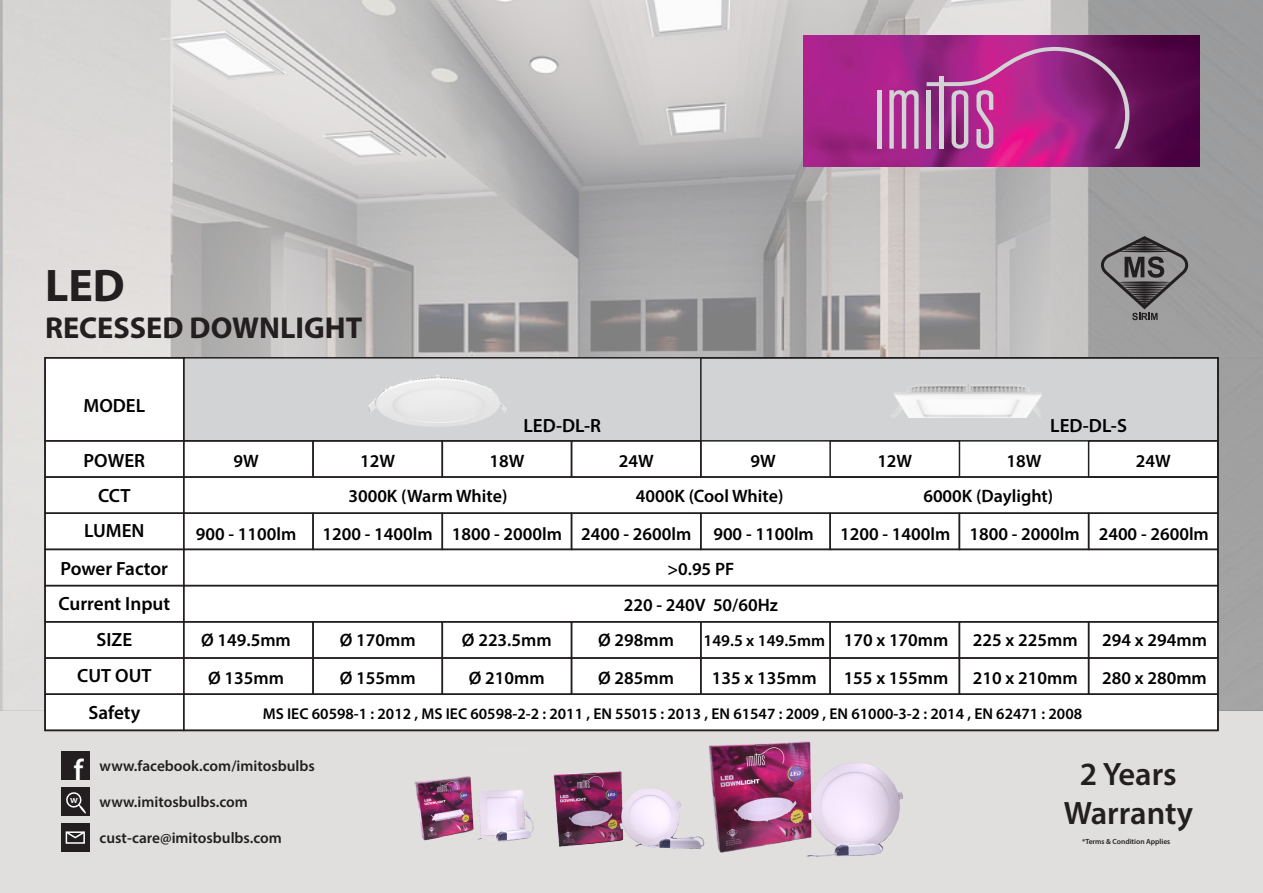
<style>
.page{position:relative;width:1263px;height:893px;background:#fff}
.page>*{position:absolute;margin:0;border:0;box-sizing:border-box;transform-origin:0 0}
.t1{font:700 45.9px "Myriad Pro";color:#231f20}
.t2{font:600 32.55px/39px "Myriad Pro";color:#231f20;text-align:center}
.t3{font:700 30.3px "Myriad Pro";color:#231f20}
.t4{font:600 29.85px "Myriad Pro";color:#fff}
.t5{font:600 19.2px/35.1px "Myriad Pro";color:#000;text-align:center}
.t6{font:600 18px/35.1px "Myriad Pro";color:#000}
.t7{font:600 16.5px "Myriad Pro";color:#000}
.t8{font:600 15.75px "Myriad Pro";color:#000}
.t9{font:600 15.3px "Myriad Pro";color:#231f20}
.t10{font:600 10.35px "Myriad Pro";color:#fff}
.t11{font:600 7.5px "Myriad Pro";color:#231f20}
.s1{font-size:18px}
</style>
<div class="page">
<div style="left:0;top:710px;width:1263px;height:183px;background:#e1dfde"></div>
<div style="left:61px;top:752px;width:28px;height:28px;background:#231f20"></div>
<div style="left:61px;top:788px;width:28px;height:28px;background:#231f20"></div>
<svg style="left:66px;top:792px;width:20px;height:22px"></svg>
<div style="left:61px;top:823px;width:28px;height:29px;background:#231f20"></div>
<div style="left:66px;top:831px;width:19px;height:13px;border:2px solid #fff"></div>
<svg style="left:65px;top:831px;width:20px;height:8px"></svg>
<img style="left:0;top:0;width:1263px;height:710px">
<img style="left:414px;top:741px;width:489px;height:116px">
<svg style="left:1097px;top:234px;width:95px;height:86px;background:#807f80"></svg>
<div style="left:44px;top:357px;width:1175px;height:374px;background:#fff"></div>
<div style="left:184px;top:358px;width:517px;height:83px;background:#d1d3d4"></div>
<div style="left:699px;top:358px;width:519px;height:83px;background:#d1d3d4"></div>
<img style="left:368px;top:375px;width:139px;height:52px">
<img style="left:891px;top:384px;width:151px;height:34px">
<div style="left:183px;top:357px;width:1036px;height:85px;border:2px solid #231f20"></div>
<div style="left:44px;top:440px;width:140px;height:38px;border:2px solid #231f20"></div>
<div style="left:44px;top:476px;width:140px;height:38px;border:2px solid #231f20"></div>
<div style="left:44px;top:357px;width:140px;height:85px;border:2px solid #231f20"></div>
<div style="left:700px;top:357px;width:519px;height:121px;border:2px solid #231f20"></div>
<div style="left:183px;top:440px;width:131px;height:38px;border:2px solid #231f20"></div>
<div style="left:312px;top:440px;width:131px;height:38px;border:2px solid #231f20"></div>
<div style="left:441px;top:440px;width:131px;height:38px;border:2px solid #231f20"></div>
<div style="left:571px;top:440px;width:131px;height:38px;border:2px solid #231f20"></div>
<div style="left:829px;top:440px;width:131px;height:38px;border:2px solid #231f20"></div>
<div style="left:1088px;top:440px;width:131px;height:38px;border:2px solid #231f20"></div>
<div style="left:700px;top:512px;width:131px;height:38px;border:2px solid #231f20"></div>
<div style="left:571px;top:512px;width:131px;height:38px;border:2px solid #231f20"></div>
<div style="left:183px;top:512px;width:131px;height:38px;border:2px solid #231f20"></div>
<div style="left:312px;top:512px;width:131px;height:38px;border:2px solid #231f20"></div>
<div style="left:441px;top:512px;width:131px;height:38px;border:2px solid #231f20"></div>
<div style="left:829px;top:512px;width:131px;height:38px;border:2px solid #231f20"></div>
<div style="left:958px;top:512px;width:131px;height:38px;border:2px solid #231f20"></div>
<div style="left:1088px;top:512px;width:131px;height:38px;border:2px solid #231f20"></div>
<div style="left:183px;top:549px;width:1036px;height:37px;border:2px solid #231f20"></div>
<div style="left:183px;top:585px;width:1036px;height:38px;border:2px solid #231f20"></div>
<div style="left:44px;top:549px;width:140px;height:37px;border:2px solid #231f20"></div>
<div style="left:44px;top:693px;width:140px;height:38px;border:2px solid #231f20"></div>
<div style="left:183px;top:693px;width:1036px;height:38px;border:2px solid #231f20"></div>
<div style="left:44px;top:621px;width:140px;height:38px;border:2px solid #231f20"></div>
<div style="left:700px;top:621px;width:131px;height:38px;border:2px solid #231f20"></div>
<div style="left:571px;top:621px;width:131px;height:38px;border:2px solid #231f20"></div>
<div style="left:183px;top:621px;width:131px;height:38px;border:2px solid #231f20"></div>
<div style="left:312px;top:621px;width:131px;height:38px;border:2px solid #231f20"></div>
<div style="left:441px;top:621px;width:131px;height:38px;border:2px solid #231f20"></div>
<div style="left:829px;top:621px;width:131px;height:38px;border:2px solid #231f20"></div>
<div style="left:958px;top:621px;width:131px;height:38px;border:2px solid #231f20"></div>
<div style="left:1088px;top:621px;width:131px;height:38px;border:2px solid #231f20"></div>
<div style="left:44px;top:657px;width:140px;height:38px;border:2px solid #231f20"></div>
<div style="left:700px;top:657px;width:131px;height:38px;border:2px solid #231f20"></div>
<div style="left:571px;top:657px;width:131px;height:38px;border:2px solid #231f20"></div>
<div style="left:183px;top:657px;width:131px;height:38px;border:2px solid #231f20"></div>
<div style="left:312px;top:657px;width:131px;height:38px;border:2px solid #231f20"></div>
<div style="left:441px;top:657px;width:131px;height:38px;border:2px solid #231f20"></div>
<div style="left:44px;top:585px;width:140px;height:38px;border:2px solid #231f20"></div>
<div style="left:829px;top:657px;width:131px;height:38px;border:2px solid #231f20"></div>
<div style="left:958px;top:657px;width:131px;height:38px;border:2px solid #231f20"></div>
<div style="left:1088px;top:657px;width:131px;height:38px;border:2px solid #231f20"></div>
<img style="left:803px;top:36px;width:396px;height:130px">
<hr style="left:877px;top:90px;width:4px;height:59px;background:#d1d3d4">
<svg style="left:889px;top:90px;width:30px;height:59px;background:#bc75ae"></svg>
<svg style="left:927px;top:47px;width:202px;height:102px;background:#a6388c"></svg>
<h1 class="t1" style="left:45px;top:256px;width:81px">LED</h1>
<h3 class="t3" style="left:45px;top:308px;width:319px">RECESSED DOWNLIGHT</h3>
<p class="t5" style="left:84px;top:388px;width:63px">MODEL</p>
<p class="t5" style="left:523px;top:408px;width:79px">LED-DL-R</p>
<p class="t5" style="left:1050px;top:408px;width:78px">LED-DL-S</p>
<p class="t5" style="left:84px;top:443px;width:63px">POWER<br>CCT</p>
<p class="t6" style="left:233px;top:443px;width:27px">9W</p>
<p class="t6" style="left:360px;top:443px;width:36px">12W</p>
<p class="t6" style="left:489px;top:443px;width:36px">18W</p>
<p class="t6" style="left:619px;top:443px;width:36px">24W</p>
<p class="t6" style="left:750px;top:443px;width:27px">9W</p>
<p class="t6" style="left:877px;top:443px;width:36px">12W</p>
<p class="t6" style="left:1006px;top:443px;width:36px">18W</p>
<p class="t6" style="left:348px;top:478px;width:161px">3000K (Warm White)</p>
<p class="t6" style="left:636px;top:478px;width:149px">4000K (Cool White)</p>
<p class="t6" style="left:923px;top:478px;width:131px">6000K (Daylight)</p>
<p class="t6" style="left:1136px;top:443px;width:36px">24W</p>
<p class="t5" style="left:84px;top:513px;width:62px">LUMEN</p>
<p class="t5" style="left:61px;top:550px;width:109px">Power Factor</p>
<p class="t6" style="left:196px;top:515px;width:102px">900 - 1100lm</p>
<p class="t6" style="left:667px;top:515px;width:68px;text-indent:-345px">1200 - 1400lm 1800 - 2000lm 2400 - 2600lm &gt;0.95 PF</p>
<p class="t6" style="left:713px;top:515px;width:102px">900 - 1100lm</p>
<p class="t6" style="left:840px;top:515px;width:370px">1200 - 1400lm 1800 - 2000lm 2400 - 2600lm</p>
<p class="t5" style="left:59px;top:585px;width:113px">Current Input</p>
<p class="t6" style="left:624px;top:587px;width:156px">220 - 240V 50/60Hz</p>
<p class="t5" style="left:97px;top:622px;width:37px">SIZE</p>
<p class="t6" style="left:201px;top:622px;width:91px">Ø 149.5mm</p>
<p class="t6" style="left:340px;top:622px;width:77px">Ø 170mm</p>
<p class="t6" style="left:462px;top:622px;width:91px">Ø 223.5mm</p>
<p class="t6" style="left:598px;top:622px;width:77px">Ø 298mm</p>
<p class="t7" style="left:704px;top:630px;width:246px">149.5 x 149.5mm <span class="s1">170 x 170mm</span></p>
<p class="t6" style="left:973px;top:622px;width:106px">225 x 225mm</p>
<p class="t6" style="left:1102px;top:622px;width:106px">294 x 294mm</p>
<p class="t5" style="left:77px;top:657px;width:76px;line-height:37px">CUT OUT<br>Safety</p>
<p class="t6" style="left:208px;top:660px;width:77px">Ø 135mm</p>
<p class="t6" style="left:340px;top:660px;width:77px">Ø 155mm</p>
<p class="t6" style="left:469px;top:660px;width:77px">Ø 210mm</p>
<p class="t6" style="left:598px;top:660px;width:77px">Ø 285mm</p>
<p class="t6" style="left:712px;top:660px;width:106px">135 x 135mm</p>
<p class="t6" style="left:844px;top:660px;width:106px">155 x 155mm</p>
<p class="t6" style="left:973px;top:660px;width:106px">210 x 210mm</p>
<p class="t6" style="left:1102px;top:660px;width:106px">280 x 280mm</p>
<p class="t8" style="left:263px;top:704px;width:821px">MS IEC 60598-1 : 2012 , MS IEC 60598-2-2 : 2011 , EN 55015 : 2013 , EN 61547 : 2009 , EN 61000-3-2 : 2014 , EN 62471 : 2008</p>
<h3 class="t4" style="left:74px;top:751px;width:11px">f</h3>
<p class="t10" style="left:70px;top:793px;width:9px">w</p>
<p class="t9" style="left:100px;top:756px;width:217px">www.facebook.com/imitosbulbs</p>
<p class="t9" style="left:100px;top:792px;width:150px">www.imitosbulbs.com</p>
<p class="t9" style="left:100px;top:828px;width:184px">cust-care@imitosbulbs.com</p>
<h2 class="t2" style="left:1064px;top:754px;width:131px">2 Years<br>Warranty</h2>
<p class="t11" style="left:1082px;top:836px;width:90px">*Terms &amp; Condition Applies</p>
</div>
